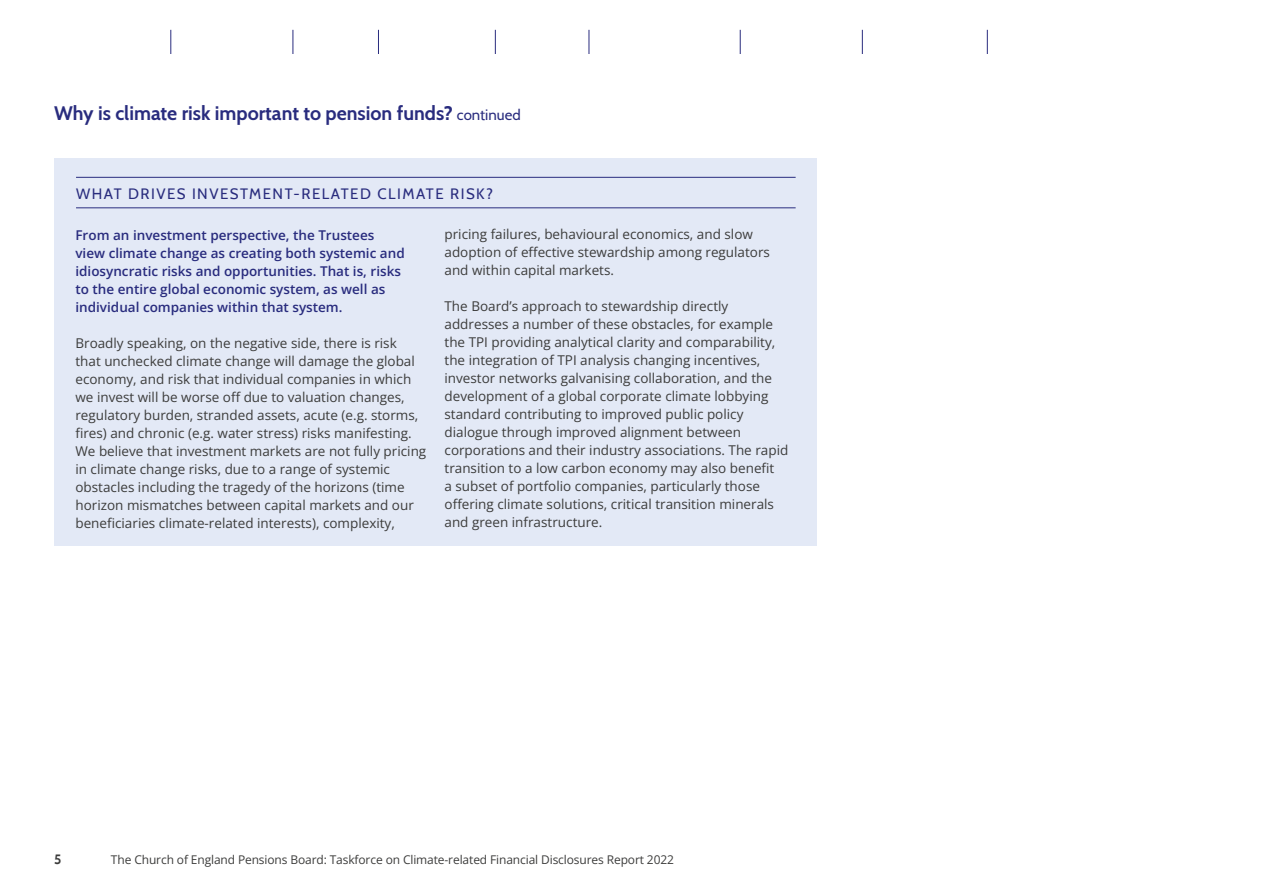
<style>
.page{position:relative;width:1263px;height:893px;background:#fff}
.page>*{position:absolute;margin:0;border:0;box-sizing:border-box;transform-origin:0 0}
.t1{font:700 19.5px "Cabin";color:#292c7e}
.t2{font:15px "Cabin";letter-spacing:.1em;color:#292c7e}
.t3{font:13.5px/18px "Open Sans";color:#3c3c3b}
.t4{font:600 13.5px/18px "Open Sans";color:#292c7e}
.t5{font:700 13.5px "Cabin";color:#3c3c3b}
.t6{font:12px "Open Sans";letter-spacing:-.01em;color:#3c3c3b}
.s1{font-weight:400;font-size:15px}
</style>
<div class="page">
<svg style="left:171px;top:30px;width:1px;height:24px"></svg>
<svg style="left:293px;top:30px;width:1px;height:24px"></svg>
<svg style="left:378px;top:30px;width:1px;height:24px"></svg>
<svg style="left:495px;top:30px;width:1px;height:24px"></svg>
<svg style="left:589px;top:30px;width:1px;height:24px"></svg>
<svg style="left:740px;top:30px;width:1px;height:24px"></svg>
<svg style="left:862px;top:30px;width:1px;height:24px"></svg>
<svg style="left:987px;top:30px;width:1px;height:24px"></svg>
<div style="left:54px;top:158px;width:763px;height:388px;background:#e0e7f6"></div>
<hr style="left:76px;top:177px;width:720px;height:1px;background:#292c7e">
<hr style="left:76px;top:207px;width:720px;height:1px;background:#292c7e">
<h1 class="t1" style="left:54px;top:98px;width:468px">Why is climate risk important to pension funds? <span class="s1">continued</span></h1>
<p class="t2" style="left:76px;top:182px;width:419px">WHAT DRIVES INVESTMENT-RELATED CLIMATE RISK?</p>
<p class="t4" style="left:75px;top:225px;width:331px">From an investment perspective, the Trustees view climate change as creating both systemic and idiosyncratic risks and opportunities. That is, risks to the entire global economic system, as well as individual companies within that system.</p>
<p class="t3" style="left:75px;top:333px;width:352px">Broadly speaking, on the negative side, there is risk<br>that unchecked climate change will damage the global economy, and risk that individual companies in which we invest will be worse off due to valuation changes, regulatory burden, stranded assets, acute (e.g. storms, fires) and chronic (e.g. water stress) risks manifesting.<br>We believe that investment markets are not fully pricing in climate change risks, due to a range of systemic obstacles including the tragedy of the horizons (time horizon mismatches between capital markets and our beneficiaries climate-related interests), complexity,</p>
<p class="t3" style="left:444px;top:225px;width:327px">pricing failures, behavioural economics, and slow adoption of effective stewardship among regulators and within capital markets.</p>
<p class="t3" style="left:444px;top:297px;width:345px">The Board’s approach to stewardship directly addresses a number of these obstacles, for example the TPI providing analytical clarity and comparability, the integration of TPI analysis changing incentives, investor networks galvanising collaboration, and the development of a global corporate climate lobbying standard contributing to improved public policy dialogue through improved alignment between corporations and their industry associations. The rapid transition to a low carbon economy may also benefit<br>a subset of portfolio companies, particularly those offering climate solutions, critical transition minerals and green infrastructure.</p>
<p class="t5" style="left:54px;top:849px;width:9px">5</p>
<p class="t6" style="left:111px;top:852px;width:564px">The Church of England Pensions Board: Taskforce on Climate-related Financial Disclosures Report 2022</p>
</div>
